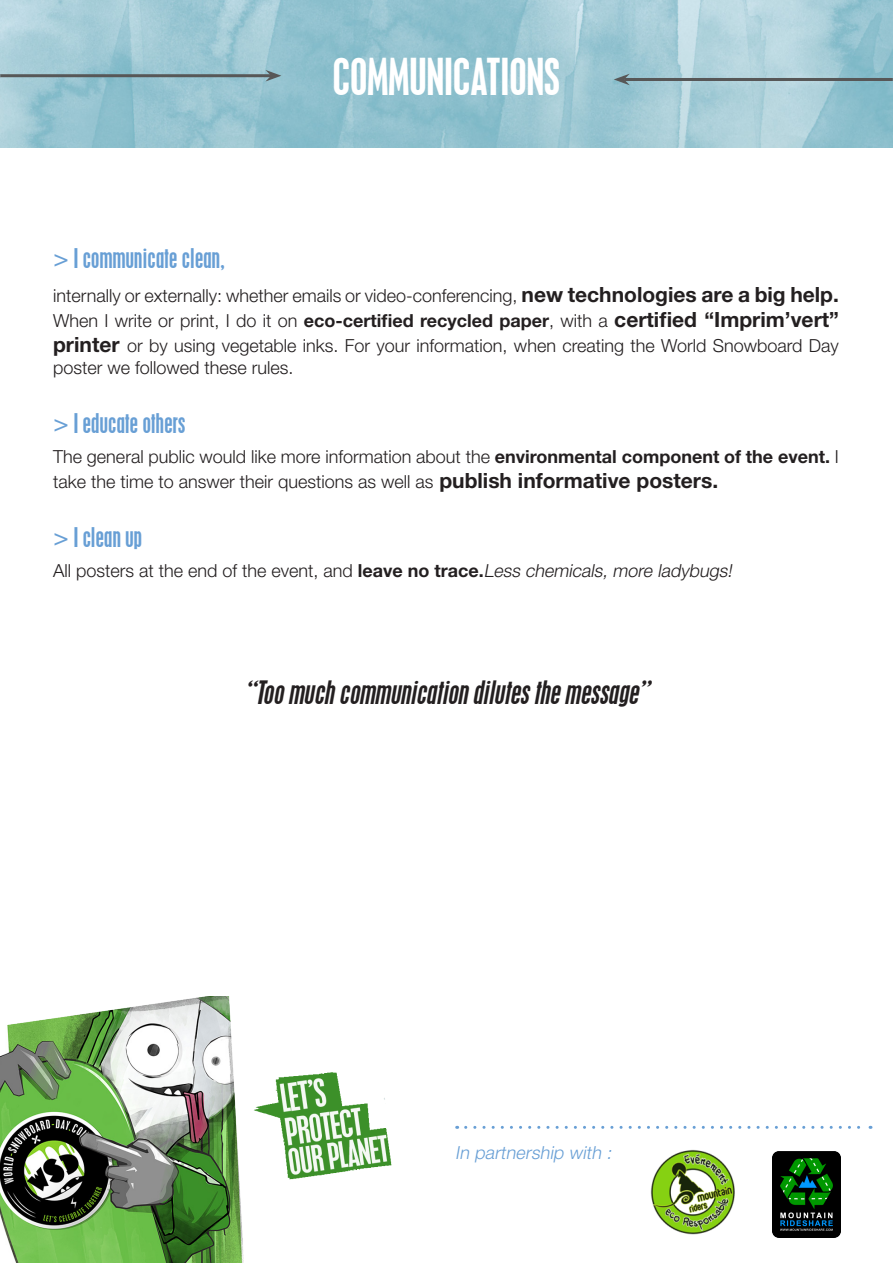
<style>
.page{position:relative;width:893px;height:1263px;background:#fff}
.page>*{position:absolute;margin:0;border:0;box-sizing:border-box;transform-origin:0 0}
.t1{font:condensed 45px "Placard";color:#fff}
.t2{font:italic condensed 28.5px "Placard";color:#231f20}
.t3{font:condensed 24px "Placard";color:#689fd5}
.t4{font:300 18px/25.2px "Helvetica Neue LT Std";color:#231f20;text-align:justify}
.t5{font:italic 300 18px "Helvetica Neue LT Std";color:#689fd5}
.s1{font-weight:700;font-size:21px}
.s2{font-weight:700}
.s3{font-style:italic}
</style>
<div class="page">
<img style="left:0;top:0;width:893px;height:148px">
<img style="left:254px;top:1072px;width:138px;height:108px">
<img style="left:0;top:996px;width:244px;height:267px">
<svg style="left:466px;top:1126px;width:405px;height:3px"></svg>
<img style="left:773px;top:1152px;width:67px;height:85px">
<img style="left:650px;top:1149px;width:85px;height:86px">
<hr style="left:0;top:74px;width:271px;height:3px;background:#575757">
<svg style="left:265px;top:70px;width:16px;height:12px"></svg>
<hr style="left:624px;top:78px;width:269px;height:3px;background:#575757">
<svg style="left:614px;top:74px;width:16px;height:11px"></svg>
<p class="t1" style="left:332px;top:49px;width:229px">COMMUNICATIONS</p>
<p class="t3" style="left:53px;top:244px;width:173px">&gt; I communicate clean,</p>
<p class="t4" style="left:53px;top:282px;width:787px">internally or externally: whether emails or video-conferencing, <span class="s1">new technologies are a big help.<br></span>When I write or print, I do it on <span class="s2">eco-certified recycled paper</span>, with a <span class="s1">certified “Imprim’vert” printer</span> or by using vegetable inks. For your information, when creating the World Snowboard Day</p>
<p class="t4" style="left:53px;top:354px;width:242px">poster we followed these rules.</p>
<p class="t3" style="left:53px;top:408px;width:134px">&gt; I educate others</p>
<p class="t4" style="left:53px;top:443px;width:787px">The general public would like more information about the <span class="s2">environmental component of the event.</span> I take the time to answer their questions as well as <span class="s1">publish informative posters.</span></p>
<p class="t3" style="left:53px;top:522px;width:90px">&gt; I clean up</p>
<p class="t4" style="left:53px;top:557px;width:684px">All posters at the end of the event, and <span class="s2">leave no trace.</span><span class="s3">Less chemicals, more ladybugs!</span></p>
<p class="t2" style="left:244px;top:675px;width:412px">“Toomuchcommunicationdilutesthemessage”</p>
<p class="t5" style="left:455px;top:1141px;width:162px">In partnership with :</p>
</div>
